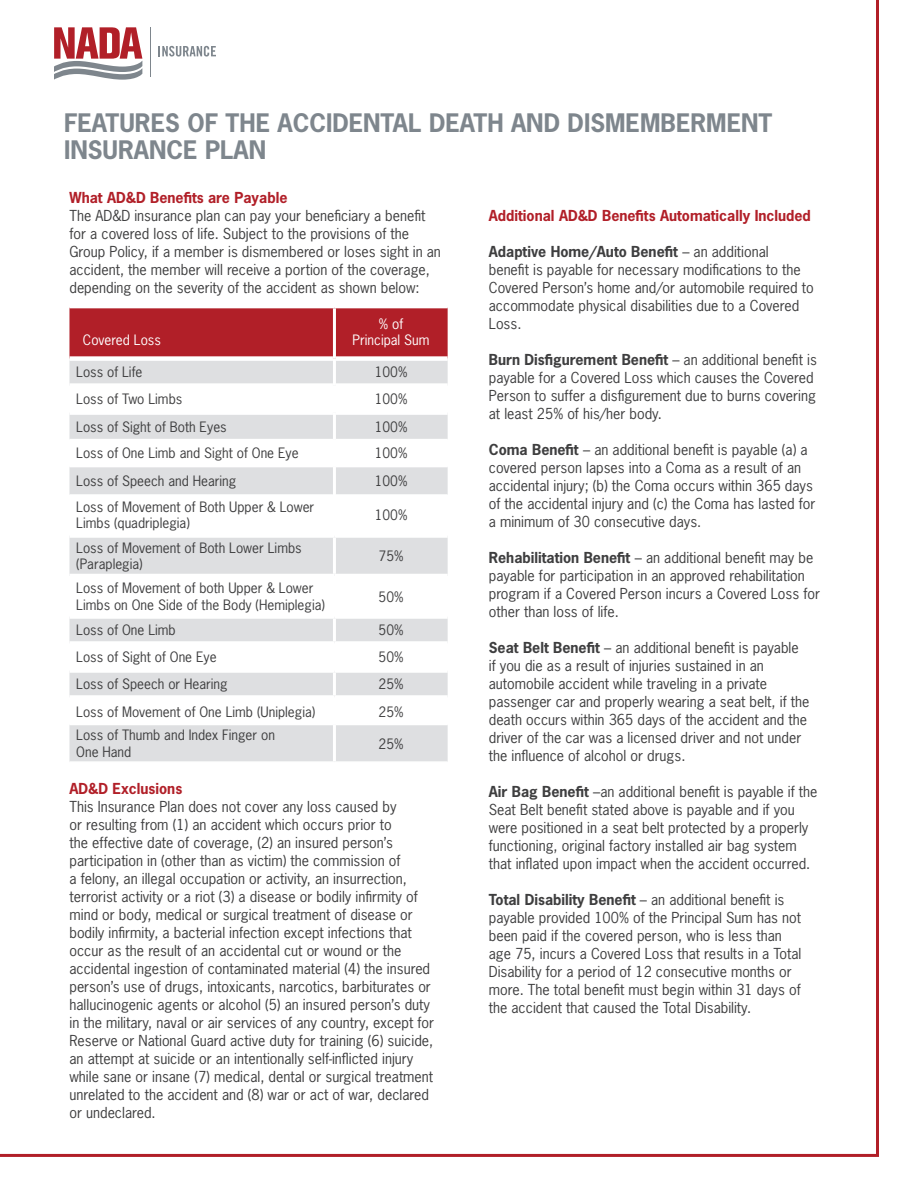
<style>
.page{position:relative;width:918px;height:1188px;background:#fff}
.page>*{position:absolute;margin:0;border:0;box-sizing:border-box;transform-origin:0 0}
.t1{font:700 24px "News Gothic Std";color:#7e868d}
.t2{font:14.25px/18px "News Gothic Std";color:#3e3e3f}
.t3{font:700 14.25px "News Gothic Std";color:#b11f28}
.t4{font:13.5px/16.5px "News Gothic Std";color:#3e3e3f}
.t5{font:13.5px/16.5px "News Gothic Std";color:#fff;text-align:center}
.s1{font-weight:700}
</style>
<div class="page">
<hr style="left:0;top:1154px;width:876px;height:3px;background:#b11f28">
<hr style="left:876px;top:0;width:3px;height:1157px;background:#b11f28">
<svg style="left:54px;top:27px;width:88px;height:53px"></svg>
<hr style="left:150px;top:27px;width:1px;height:49px;background:#7e868d">
<svg style="left:159px;top:46px;width:57px;height:11px"></svg>
<div style="left:69px;top:308px;width:379px;height:48px;background:#b11f28"></div>
<svg style="left:69px;top:361px;width:379px;height:400px;fill:#dedfe1"></svg>
<svg style="left:69px;top:440px;width:379px;height:284px"></svg>
<hr style="left:69px;top:439px;width:264px;height:1px;background:#fff">
<hr style="left:336px;top:439px;width:112px;height:1px;background:#fff">
<hr style="left:69px;top:466px;width:264px;height:1px;background:#fff">
<hr style="left:336px;top:466px;width:112px;height:1px;background:#fff">
<hr style="left:69px;top:494px;width:264px;height:2px;background:#fff">
<hr style="left:336px;top:494px;width:112px;height:2px;background:#fff">
<hr style="left:69px;top:724px;width:264px;height:1px;background:#fff">
<hr style="left:336px;top:724px;width:112px;height:1px;background:#fff">
<div style="left:69px;top:383px;width:264px;height:5px;background:#fff"></div>
<div style="left:336px;top:383px;width:112px;height:5px;background:#fff"></div>
<div style="left:69px;top:410px;width:264px;height:5px;background:#fff"></div>
<div style="left:336px;top:410px;width:112px;height:5px;background:#fff"></div>
<hr style="left:333px;top:308px;width:3px;height:51px;background:#fff">
<hr style="left:333px;top:359px;width:3px;height:27px;background:#fff">
<hr style="left:333px;top:386px;width:3px;height:27px;background:#fff">
<hr style="left:333px;top:413px;width:3px;height:27px;background:#fff">
<hr style="left:333px;top:440px;width:3px;height:27px;background:#fff">
<hr style="left:333px;top:467px;width:3px;height:28px;background:#fff">
<hr style="left:333px;top:495px;width:3px;height:38px;background:#fff">
<hr style="left:333px;top:578px;width:3px;height:36px;background:#fff">
<hr style="left:333px;top:646px;width:3px;height:22px;background:#fff">
<hr style="left:333px;top:700px;width:3px;height:24px;background:#fff">
<hr style="left:333px;top:724px;width:3px;height:37px;background:#fff">
<div style="left:69px;top:533px;width:265px;height:5px;background:#fff"></div>
<div style="left:334px;top:533px;width:114px;height:5px;background:#fff"></div>
<hr style="left:333px;top:538px;width:3px;height:36px;background:#fff">
<hr style="left:69px;top:574px;width:265px;height:4px;background:#fff">
<hr style="left:334px;top:574px;width:114px;height:4px;background:#fff">
<div style="left:69px;top:614px;width:265px;height:5px;background:#fff"></div>
<div style="left:334px;top:614px;width:114px;height:5px;background:#fff"></div>
<hr style="left:333px;top:619px;width:3px;height:22px;background:#fff">
<div style="left:69px;top:641px;width:265px;height:5px;background:#fff"></div>
<div style="left:334px;top:641px;width:114px;height:5px;background:#fff"></div>
<div style="left:69px;top:668px;width:265px;height:5px;background:#fff"></div>
<div style="left:334px;top:668px;width:114px;height:5px;background:#fff"></div>
<hr style="left:333px;top:673px;width:3px;height:22px;background:#fff">
<div style="left:69px;top:695px;width:265px;height:5px;background:#fff"></div>
<div style="left:334px;top:695px;width:114px;height:5px;background:#fff"></div>
<p class="t1" style="left:64px;top:107px;width:710px">FEATURES OF THE ACCIDENTAL DEATH AND DISMEMBERMENT</p>
<p class="t1" style="left:64px;top:134px;width:204px">INSURANCE PLAN</p>
<p class="t3" style="left:69px;top:188px;width:219px">What AD&amp;D Benefits are Payable</p>
<p class="t2" style="left:69px;top:206px;width:373px">The AD&amp;D insurance plan can pay your beneficiary a benefit for a covered loss of life. Subject to the provisions of the Group Policy, if a member is dismembered or loses sight in an accident, the member will receive a portion of the coverage, depending on the severity of the accident as shown below:</p>
<p class="t5" style="left:83px;top:332px;width:79px">Covered Loss</p>
<p class="t5" style="left:353px;top:315px;width:79px">% of<br>Principal Sum</p>
<p class="t4" style="left:76px;top:364px;width:68px">Loss of Life</p>
<p class="t4" style="left:375px;top:364px;width:34px">100%</p>
<p class="t4" style="left:76px;top:391px;width:108px">Loss of Two Limbs</p>
<p class="t4" style="left:375px;top:391px;width:34px">100%</p>
<p class="t4" style="left:76px;top:419px;width:152px">Loss of Sight of Both Eyes</p>
<p class="t4" style="left:375px;top:419px;width:34px">100%</p>
<p class="t4" style="left:76px;top:445px;width:224px">Loss of One Limb and Sight of One Eye</p>
<p class="t4" style="left:375px;top:445px;width:34px">100%</p>
<p class="t4" style="left:76px;top:473px;width:162px">Loss of Speech and Hearing</p>
<p class="t4" style="left:375px;top:473px;width:34px">100%</p>
<p class="t4" style="left:76px;top:498px;width:240px">Loss of Movement of Both Upper &amp; Lower<br>Limbs (quadriplegia)</p>
<p class="t4" style="left:375px;top:506px;width:34px">100%</p>
<p class="t4" style="left:76px;top:539px;width:227px">Loss of Movement of Both Lower Limbs (Paraplegia)</p>
<p class="t4" style="left:379px;top:548px;width:26px">75%</p>
<p class="t4" style="left:76px;top:580px;width:250px">Loss of Movement of both Upper &amp; Lower<br>Limbs on One Side of the Body (Hemiplegia)</p>
<p class="t4" style="left:379px;top:588px;width:26px">50%</p>
<p class="t4" style="left:76px;top:622px;width:101px">Loss of One Limb</p>
<p class="t4" style="left:379px;top:622px;width:26px">50%</p>
<p class="t4" style="left:76px;top:649px;width:142px">Loss of Sight of One Eye</p>
<p class="t4" style="left:379px;top:649px;width:26px">50%</p>
<p class="t4" style="left:76px;top:676px;width:153px">Loss of Speech or Hearing</p>
<p class="t4" style="left:379px;top:676px;width:26px">25%</p>
<p class="t4" style="left:76px;top:704px;width:241px">Loss of Movement of One Limb (Uniplegia)</p>
<p class="t4" style="left:379px;top:704px;width:26px">25%</p>
<p class="t4" style="left:76px;top:727px;width:200px">Loss of Thumb and Index Finger on<br>One Hand</p>
<p class="t4" style="left:379px;top:735px;width:26px">25%</p>
<p class="t3" style="left:69px;top:780px;width:114px">AD&amp;D Exclusions</p>
<p class="t2" style="left:69px;top:798px;width:366px">This Insurance Plan does not cover any loss caused by<br>or resulting from (1) an accident which occurs prior to<br>the effective date of coverage, (2) an insured person’s participation in (other than as victim) the commission of<br>a felony, an illegal occupation or activity, an insurrection, terrorist activity or a riot (3) a disease or bodily infirmity of mind or body, medical or surgical treatment of disease or bodily infirmity, a bacterial infection except infections that occur as the result of an accidental cut or wound or the accidental ingestion of contaminated material (4) the insured person’s use of drugs, intoxicants, narcotics, barbiturates or hallucinogenic agents or alcohol (5) an insured person’s duty in the military, naval or air services of any country, except for Reserve or National Guard active duty for training (6) suicide, an attempt at suicide or an intentionally self-inflicted injury while sane or insane (7) medical, dental or surgical treatment unrelated to the accident and (8) war or act of war, declared or undeclared.</p>
<p class="t3" style="left:489px;top:206px;width:324px">Additional AD&amp;D Benefits Automatically Included</p>
<p class="t2" style="left:489px;top:242px;width:327px"><span class="s1">Adaptive Home/Auto Benefit</span> – an additional<br>benefit is payable for necessary modifications to the Covered Person’s home and/or automobile required to accommodate physical disabilities due to a Covered Loss.</p>
<p class="t2" style="left:489px;top:350px;width:330px"><span class="s1">Burn Disfigurement Benefit</span> – an additional benefit is payable for a Covered Loss which causes the Covered Person to suffer a disfigurement due to burns covering at least 25% of his/her body.</p>
<p class="t2" style="left:489px;top:440px;width:328px"><span class="s1">Coma Benefit</span> – an additional benefit is payable (a) a covered person lapses into a Coma as a result of an accidental injury; (b) the Coma occurs within 365 days of the accidental injury and (c) the Coma has lasted for a minimum of 30 consecutive days.</p>
<p class="t2" style="left:489px;top:548px;width:333px"><span class="s1">Rehabilitation Benefit</span> – an additional benefit may be payable for participation in an approved rehabilitation program if a Covered Person incurs a Covered Loss for other than loss of life.</p>
<p class="t2" style="left:489px;top:638px;width:322px"><span class="s1">Seat Belt Benefit</span> – an additional benefit is payable<br>if you die as a result of injuries sustained in an automobile accident while traveling in a private passenger car and properly wearing a seat belt, if the death occurs within 365 days of the accident and the driver of the car was a licensed driver and not under the influence of alcohol or drugs.</p>
<p class="t2" style="left:489px;top:782px;width:330px"><span class="s1">Air Bag Benefit</span> –an additional benefit is payable if the Seat Belt benefit stated above is payable and if you were positioned in a seat belt protected by a properly functioning, original factory installed air bag system that inflated upon impact when the accident occurred.</p>
<p class="t2" style="left:489px;top:890px;width:314px"><span class="s1">Total Disability Benefit</span> – an additional benefit is payable provided 100% of the Principal Sum has not been paid if the covered person, who is less than age 75, incurs a Covered Loss that results in a Total Disability for a period of 12 consecutive months or more. The total benefit must begin within 31 days of the accident that caused the Total Disability.</p>
</div>
